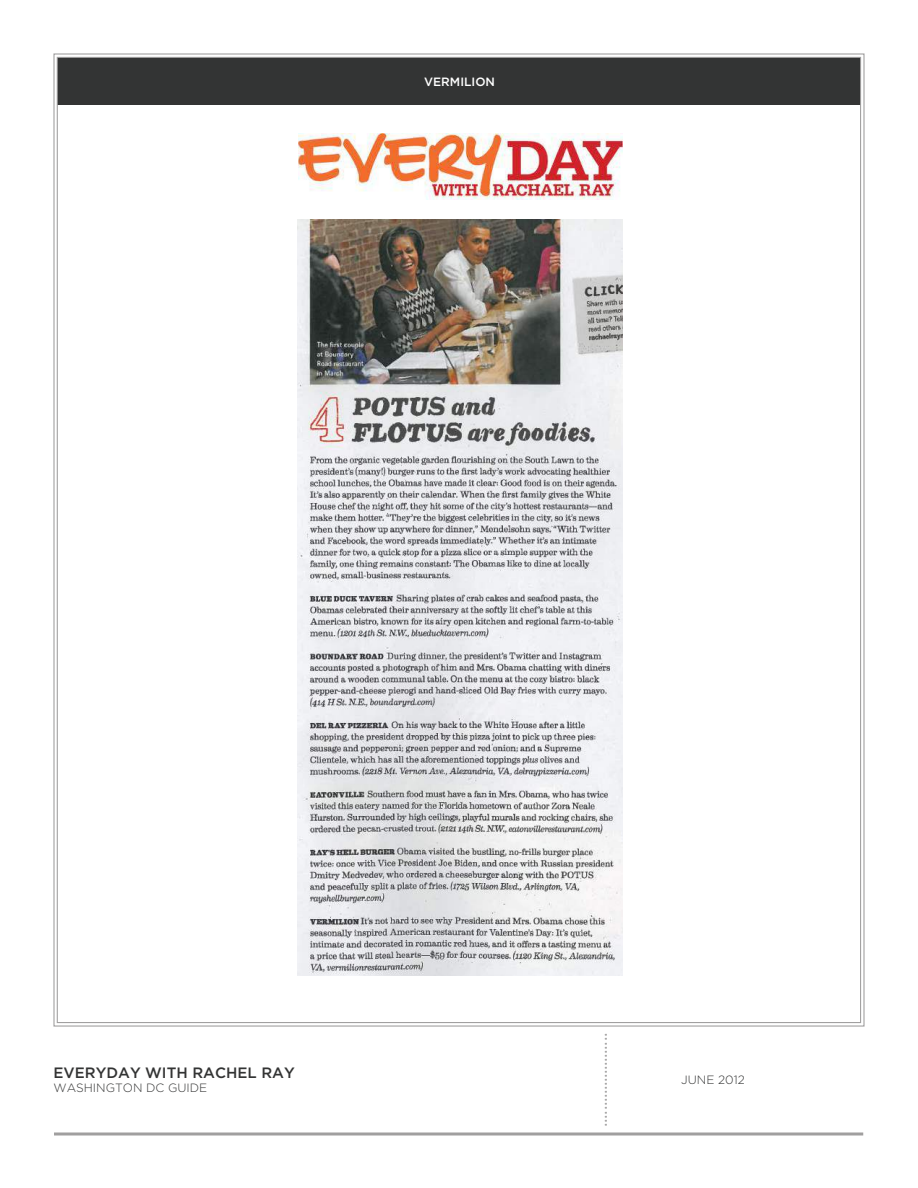
<style>
.page{position:relative;width:918px;height:1188px;background:#fff}
.page>*{position:absolute;margin:0;border:0;box-sizing:border-box;transform-origin:0 0}
.t1{font:18px "Adobe Garamond Pro";color:#a09f9f}
.t2{font:500 15px "Gotham";color:#333434}
.t3{font:300 12px "Gotham";color:#333434}
.t4{font:500 12px "Gotham";color:#fff}
</style>
<div class="page">
<div style="left:57px;top:57px;width:804px;height:48px;background:#333434"></div>
<svg style="left:54px;top:1132px;width:809px;height:4px;background:#b7b6b6"></svg>
<img style="left:298px;top:220px;width:324px;height:756px">
<img style="left:298px;top:134px;width:324px;height:66px">
<p class="t4" style="left:424px;top:74px;width:72px">VERMILION</p>
<p class="t2" style="left:54px;top:1062px;width:243px">EVERYDAY WITH RACHEL RAY</p>
<p class="t3" style="left:53px;top:1080px;width:155px">WASHINGTON DC GUIDE</p>
<h1 class="t1" style="left:590px;top:1127px;width:95px;rotate:-90deg">.......................</h1>
<p class="t3" style="left:681px;top:1073px;width:65px">JUNE 2012</p>
</div>
